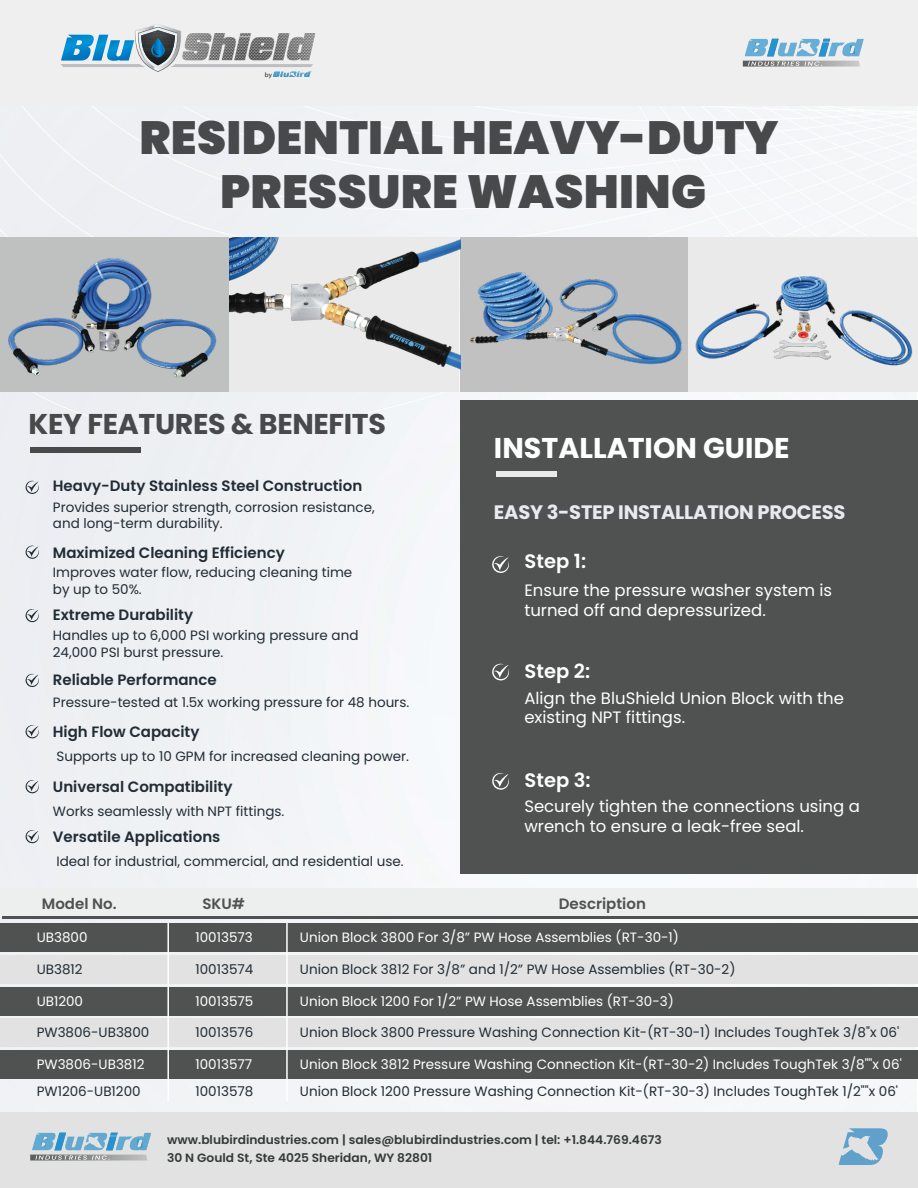
<style>
.page{position:relative;width:918px;height:1188px;background:#fff}
.page>*{position:absolute;margin:0;border:0;box-sizing:border-box;transform-origin:0 0}
.t1{font:900 46.5px/54px "Poppins";letter-spacing:.005em;color:#48494a;text-align:center}
.t2{font:700 28.65px "Poppins";letter-spacing:-.015em;color:#48494a}
.t3{font:700 28.65px "Poppins";color:#fff}
.t4{font:700 19.5px "Poppins";letter-spacing:-.015em;color:#e7eaef}
.t5{font:600 19.5px "Poppins";color:#fff}
.t6{font:16.5px/19.5px "Poppins";color:#fff}
.t7{font:600 15px "Poppins";color:#222c35}
.t8{font:600 15px "Poppins";color:#505251}
.t9{font:13.5px/16.2px "Poppins";color:#222c35}
.t10{font:13.5px "Poppins";color:#fff}
.t11{font:600 12px/18px "Poppins";color:#35393a}
.t12{font:6.6px "Myriad Pro";color:#231f20}
</style>
<div class="page">
<div style="left:0;top:105px;width:918px;height:1008px;background:#f0f3f6"></div>
<div style="left:2px;top:892px;width:916px;height:27px;background:#505251"></div>
<div style="left:0;top:0;width:918px;height:105px;background:#f0efef"></div>
<svg style="left:25px;top:480px;width:15px;height:15px"></svg>
<svg style="left:25px;top:545px;width:15px;height:14px"></svg>
<svg style="left:25px;top:608px;width:15px;height:15px"></svg>
<svg style="left:25px;top:673px;width:15px;height:15px"></svg>
<svg style="left:25px;top:725px;width:15px;height:14px"></svg>
<svg style="left:25px;top:780px;width:15px;height:14px"></svg>
<svg style="left:25px;top:830px;width:15px;height:14px"></svg>
<div style="left:30px;top:448px;width:110px;height:5px;background:#48494a"></div>
<div style="left:460px;top:400px;width:458px;height:474px;background:#505251"></div>
<svg style="left:492px;top:556px;width:17px;height:17px"></svg>
<div style="left:496px;top:472px;width:61px;height:5px;background:#eaeaea"></div>
<div style="left:0;top:889px;width:918px;height:27px;background:#edeeee"></div>
<div style="left:0;top:923px;width:918px;height:28px;background:#505251"></div>
<div style="left:0;top:987px;width:918px;height:28px;background:#505251"></div>
<div style="left:0;top:955px;width:918px;height:28px;background:#e1e2e1"></div>
<div style="left:0;top:1050px;width:918px;height:29px;background:#505251"></div>
<div style="left:0;top:1018px;width:918px;height:29px;background:#e1e2e1"></div>
<svg style="left:492px;top:663px;width:17px;height:18px"></svg>
<svg style="left:492px;top:773px;width:17px;height:17px"></svg>
<svg style="left:60px;top:24px;width:253px;height:53px"></svg>
<div style="left:0;top:1113px;width:918px;height:75px;background:#e1e2e1"></div>
<div style="left:30px;top:1155px;width:118px;height:6px;background:#5a5d5d"></div>
<svg style="left:32px;top:1133px;width:119px;height:27px"></svg>
<svg style="left:839px;top:1128px;width:49px;height:37px"></svg>
<div style="left:743px;top:61px;width:117px;height:6px;background:#5a5d5d"></div>
<svg style="left:745px;top:39px;width:119px;height:27px"></svg>
<hr style="left:167px;top:923px;width:2px;height:178px;background:#fff">
<hr style="left:286px;top:923px;width:2px;height:178px;background:#fff">
<img style="left:230px;top:237px;width:230px;height:231px">
<img style="left:453px;top:199px;width:245px;height:243px">
<img style="left:681px;top:202px;width:237px;height:240px">
<img style="left:0;top:209px;width:231px;height:236px">
<p class="t12" style="left:265px;top:71px;width:8px">by</p>
<h1 class="t1" style="left:139px;top:111px;width:641px">RESIDENTIAL HEAVY-DUTY<br>PRESSURE WASHING</h1>
<h2 class="t2" style="left:29px;top:408px;width:359px">KEY FEATURES &amp; BENEFITS</h2>
<p class="t7" style="left:53px;top:477px;width:311px">Heavy-Duty Stainless Steel Construction</p>
<p class="t9" style="left:53px;top:499px;width:323px">Provides superior strength, corrosion resistance, and long-term durability.</p>
<p class="t7" style="left:53px;top:544px;width:233px">Maximized Cleaning Efficiency</p>
<p class="t9" style="left:53px;top:565px;width:301px">Improves water flow, reducing cleaning time by up to 50%.</p>
<p class="t7" style="left:53px;top:606px;width:142px">Extreme Durability</p>
<p class="t9" style="left:53px;top:628px;width:307px">Handles up to 6,000 PSI working pressure and<br>24,000 PSI burst pressure.</p>
<p class="t7" style="left:53px;top:672px;width:165px">Reliable Performance</p>
<p class="t9" style="left:53px;top:695px;width:358px">Pressure-tested at 1.5x working pressure for 48 hours.</p>
<p class="t7" style="left:53px;top:723px;width:148px">High Flow Capacity</p>
<p class="t9" style="left:57px;top:748px;width:354px">Supports up to 10 GPM for increased cleaning power.</p>
<p class="t7" style="left:53px;top:778px;width:181px">Universal Compatibility</p>
<p class="t9" style="left:53px;top:803px;width:233px">Works seamlessly with NPT fittings.</p>
<p class="t7" style="left:53px;top:828px;width:169px">Versatile Applications</p>
<p class="t9" style="left:57px;top:854px;width:349px">Ideal for industrial, commercial, and residential use.</p>
<h2 class="t3" style="left:494px;top:432px;width:297px">INSTALLATION GUIDE</h2>
<h3 class="t4" style="left:494px;top:501px;width:353px">EASY 3-STEP INSTALLATION PROCESS</h3>
<h3 class="t5" style="left:525px;top:550px;width:63px">Step 1:</h3>
<p class="t6" style="left:524px;top:581px;width:309px">Ensure the pressure washer system is turned off and depressurized.</p>
<h3 class="t5" style="left:525px;top:660px;width:67px">Step 2:</h3>
<p class="t6" style="left:524px;top:688px;width:321px">Align the BluShield Union Block with the existing NPT fittings.</p>
<h3 class="t5" style="left:525px;top:769px;width:68px">Step 3:</h3>
<p class="t6" style="left:524px;top:797px;width:337px">Securely tighten the connections using a wrench to ensure a leak-free seal.</p>
<p class="t8" style="left:42px;top:895px;width:76px">Model No.</p>
<p class="t8" style="left:202px;top:895px;width:44px">SKU#</p>
<p class="t8" style="left:559px;top:895px;width:89px">Description</p>
<p class="t10" style="left:37px;top:930px;width:52px">UB3800</p>
<p class="t10" style="left:195px;top:930px;width:59px">10013573</p>
<p class="t10" style="left:300px;top:930px;width:381px">Union Block 3800 For 3/8” PW Hose Assemblies (RT-30-1)</p>
<p class="t9" style="left:37px;top:962px;width:47px">UB3812</p>
<p class="t9" style="left:195px;top:962px;width:59px">10013574</p>
<p class="t9" style="left:300px;top:962px;width:437px">Union Block 3812 For 3/8” and 1/2” PW Hose Assemblies (RT-30-2)</p>
<p class="t10" style="left:37px;top:994px;width:48px">UB1200</p>
<p class="t10" style="left:195px;top:994px;width:59px">10013575</p>
<p class="t10" style="left:300px;top:994px;width:375px">Union Block 1200 For 1/2” PW Hose Assemblies (RT-30-3)</p>
<p class="t9" style="left:37px;top:1024px;width:114px">PW3806-UB3800</p>
<p class="t9" style="left:195px;top:1024px;width:59px">10013576</p>
<p class="t9" style="left:300px;top:1024px;width:601px">Union Block 3800 Pressure Washing Connection Kit-(RT-30-1) Includes ToughTek 3/8"x 06'</p>
<p class="t10" style="left:37px;top:1057px;width:109px">PW3806-UB3812</p>
<p class="t10" style="left:195px;top:1057px;width:58px">10013577</p>
<p class="t10" style="left:300px;top:1056px;width:603px">Union Block 3812 Pressure Washing Connection Kit-(RT-30-2) Includes ToughTek 3/8""x 06'</p>
<p class="t9" style="left:37px;top:1083px;width:105px">PW1206-UB1200</p>
<p class="t9" style="left:195px;top:1083px;width:59px">10013578</p>
<p class="t9" style="left:300px;top:1083px;width:600px">Union Block 1200 Pressure Washing Connection Kit-(RT-30-3) Includes ToughTek 1/2""x 06'</p>
<p class="t11" style="left:167px;top:1131px;width:496px">www.blubirdindustries.com | sales@blubirdindustries.com | tel: +1.844.769.4673<br>30 N Gould St, Ste 4025 Sheridan, WY 82801</p>
</div>
